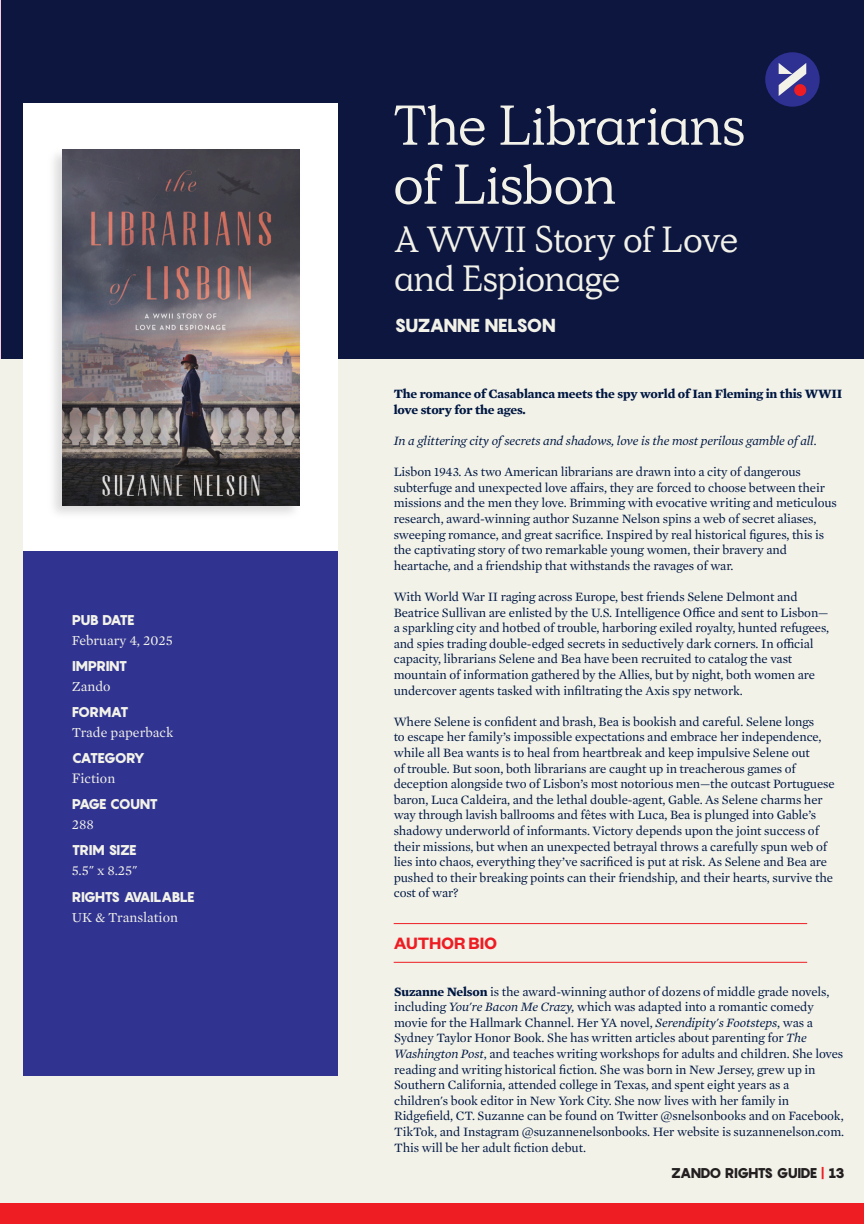
<style>
.page{position:relative;width:864px;height:1224px;background:#fff}
.page>*{position:absolute;margin:0;border:0;box-sizing:border-box;transform-origin:0 0}
.t1{font:56px/59px "Simula";letter-spacing:-.01em;color:#f2f2e9}
.t2{font:36px/39.6px "Simula";letter-spacing:-.01em;color:#f2f2e9}
.t3{font:900 18.6px "Pangram";letter-spacing:-.06em;color:#f2f2e9}
.t4{font:600 18px "Founders Grotesk";color:#ee1d23}
.t5{font:14px "Mercury Text G1";color:#f2f2e9}
.t6{font:900 14px "Pangram";letter-spacing:-.08em;color:#f2f2e9}
.t7{font:900 14px "Pangram";letter-spacing:-.075em;color:#231f20}
.t8{font:900 14px "Pangram";letter-spacing:-.06em;color:#f2f2e9}
.t9{font:900 14px "Pangram";letter-spacing:-.11em;color:#f2f2e9}
.t10{font:13px/15.6px "Mercury Text G1";letter-spacing:-.01em;color:#001742}
.t11{font:700 13px/15.6px "Mercury Text G1";letter-spacing:-.01em;color:#001742}
.t12{font:italic 13px "Mercury Text G1";letter-spacing:-.01em;color:#001742}
.s1{font-size:14.8px}
.s2{font-weight:700}
.s3{font-style:italic}
.s4{color:#ee1d23}
</style>
<div class="page">
<div style="left:0;top:0;width:864px;height:1203px;background:#f2f2e9"></div>
<div style="left:0;top:1203px;width:864px;height:21px;background:#ee1d23"></div>
<div style="left:0;top:0;width:864px;height:359px;background:#0d163f"></div>
<div style="left:765px;top:52px;width:55px;height:55px;background:#2e3092;border-radius:50%"></div>
<svg style="left:779px;top:63px;width:27px;height:33px"></svg>
<div style="left:24px;top:490px;width:314px;height:585px;background:#303390"></div>
<div style="left:24px;top:104px;width:314px;height:447px;background:#fff"></div>
<img style="left:53px;top:149px;width:247px;height:365px">
<img style="left:62px;top:149px;width:237px;height:356px">
<hr style="left:0;top:0;width:1px;height:358px;background:#f8cde0">
<hr style="left:394px;top:923px;width:413px;height:1px;background:#ee1d23">
<hr style="left:394px;top:962px;width:413px;height:1px;background:#ee1d23">
<p class="t6" style="left:72px;top:615px;width:65px">PUB DATE</p>
<p class="t5" style="left:72px;top:634px;width:103px">February 4, 2025</p>
<p class="t8" style="left:72px;top:661px;width:57px">IMPRINT</p>
<p class="t5" style="left:72px;top:680px;width:40px">Zando</p>
<p class="t6" style="left:72px;top:707px;width:58px">FORMAT</p>
<p class="t5" style="left:72px;top:726px;width:103px">Trade paperback</p>
<p class="t9" style="left:72px;top:753px;width:75px">CATEGORY</p>
<p class="t5" style="left:72px;top:772px;width:45px"><span class="s1">F</span>iction</p>
<p class="t6" style="left:72px;top:799px;width:88px">PAGE COUNT</p>
<p class="t5" style="left:72px;top:818px;width:24px">288</p>
<p class="t8" style="left:72px;top:845px;width:67px">TRIM SIZE</p>
<p class="t5" style="left:72px;top:864px;width:67px">5.5" x 8.25"</p>
<p class="t6" style="left:72px;top:891px;width:125px">RIGHTS AVAILABLE</p>
<p class="t5" style="left:72px;top:910px;width:108px">UK &amp; Translation</p>
<h1 class="t1" style="left:394px;top:104px;width:353px">The Librarians of Lisbon</h1>
<h2 class="t2" style="left:394px;top:225px;width:345px">A WWII Story of Love and Espionage</h2>
<h3 class="t3" style="left:394px;top:318px;width:163px">SUZANNE NELSON</h3>
<p class="t11" style="left:394px;top:387px;width:450px">The romance of Casablanca meets the spy world of Ian Fleming in this WWII love story for the ages.</p>
<p class="t12" style="left:394px;top:435px;width:425px">In a glittering city of secrets and shadows, love is the most perilous gamble of all.</p>
<p class="t10" style="left:394px;top:465px;width:445px">Lisbon 1943. As two American librarians are drawn into a city of dangerous subterfuge and unexpected love affairs, they are forced to choose between their missions and the men they love. Brimming with evocative writing and meticulous research, award-winning author Suzanne Nelson spins a web of secret aliases, sweeping romance, and great sacrifice. Inspired by real historical figures, this is the captivating story of two remarkable young women, their bravery and heartache, and a friendship that withstands the ravages of war.</p>
<p class="t10" style="left:394px;top:589px;width:437px">With World War II raging across Europe, best friends Selene Delmont and Beatrice Sullivan are enlisted by the U.S. Intelligence Office and sent to Lisbon— a sparkling city and hotbed of trouble, harboring exiled royalty, hunted refugees, and spies trading double-edged secrets in seductively dark corners. In official capacity, librarians Selene and Bea have been recruited to catalog the vast mountain of information gathered by the Allies, but by night, both women are undercover agents tasked with infiltrating the Axis spy network.</p>
<p class="t10" style="left:394px;top:714px;width:443px">Where Selene is confident and brash, Bea is bookish and careful. Selene longs<br>to escape her family’s impossible expectations and embrace her independence, while all Bea wants is to heal from heartbreak and keep impulsive Selene out<br>of trouble. But soon, both librarians are caught up in treacherous games of deception alongside two of Lisbon’s most notorious men—the outcast Portuguese baron, Luca Caldeira, and the lethal double-agent, Gable. As Selene charms her way through lavish ballrooms and fêtes with Luca, Bea is plunged into Gable’s shadowy underworld of informants. Victory depends upon the joint success of their missions, but when an unexpected betrayal throws a carefully spun web of lies into chaos, everything they’ve sacrificed is put at risk. As Selene and Bea are pushed to their breaking points can their friendship, and their hearts, survive the cost of war?</p>
<h3 class="t4" style="left:394px;top:937px;width:104px">AUTHOR BIO</h3>
<p class="t10" style="left:394px;top:984px;width:451px"><span class="s2">Suzanne Nelson</span> is the award-winning author of dozens of middle grade novels, including <span class="s3">You're Bacon Me Crazy,</span> which was adapted into a romantic comedy movie for the Hallmark Channel. Her YA novel, <span class="s3">Serendipity's Footsteps</span>, was a Sydney Taylor Honor Book. She has written articles about parenting for <span class="s3">The Washington Post</span>, and teaches writing workshops for adults and children. She loves reading and writing historical fiction. She was born in New Jersey, grew up in Southern California, attended college in Texas, and spent eight years as a children's book editor in New York City. She now lives with her family in Ridgefield, CT. Suzanne can be found on Twitter @snelsonbooks and on Facebook, TikTok, and Instagram @suzannenelsonbooks. Her website is suzannenelson.com.<br>This will be her adult fiction debut.</p>
<p class="t7" style="left:671px;top:1167px;width:176px">ZANDO RIGHTS GUIDE <span class="s4">|</span> 13</p>
</div>
